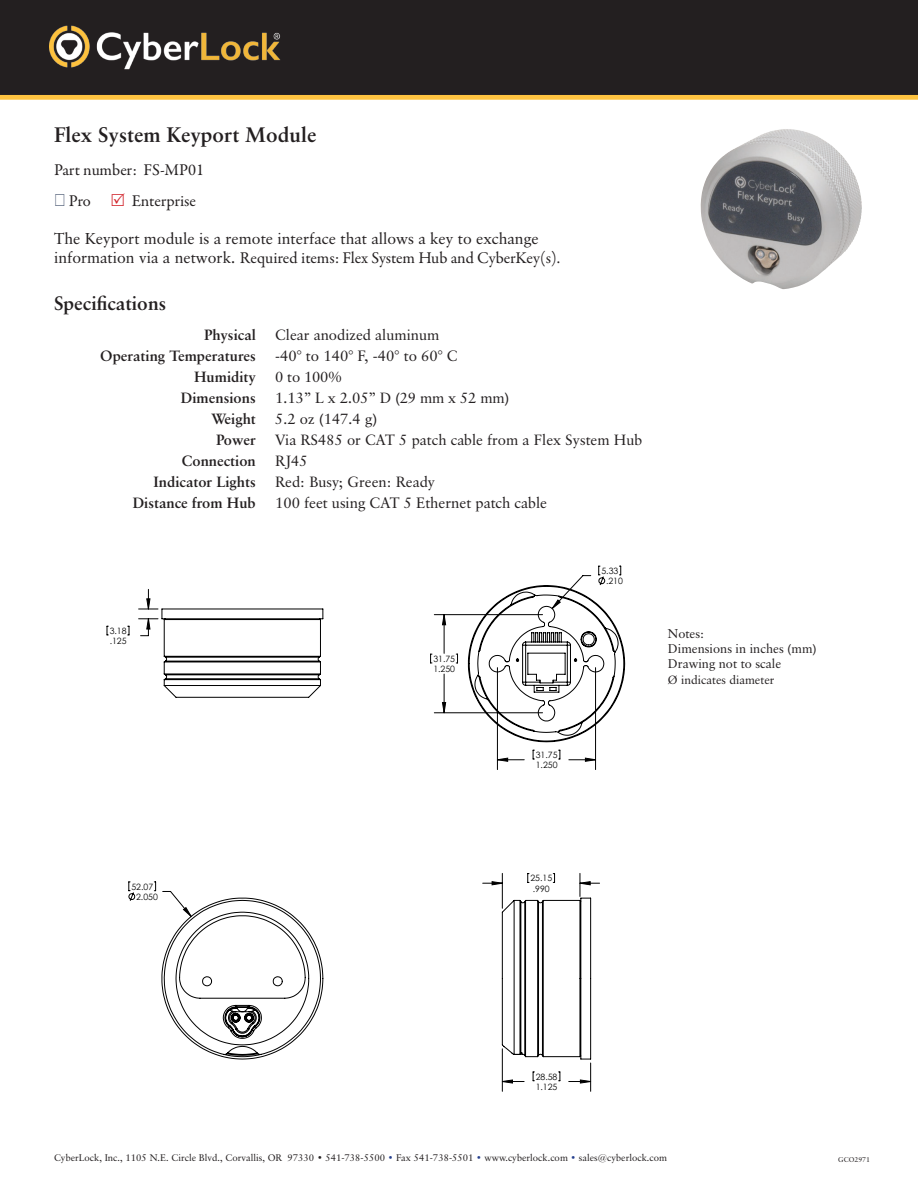
<style>
.page{position:relative;width:918px;height:1188px;background:#fff}
.page>*{position:absolute;margin:0;border:0;box-sizing:border-box;transform-origin:0 0}
.t1{font:700 21px "Classical Garamond BT";color:#231f20}
.t2{font:700 19.35px "Classical Garamond BT";color:#231f20}
.t3{font:16.5px/30.8px "Garamond Premr Pro";letter-spacing:-.005em;color:#231f20}
.t4{font:15.75px "Classical Garamond BT";color:#231f20}
.t5{font:15px "Classical Garamond BT";letter-spacing:-.005em;color:#231f20}
.t6{font:14.85px "Classical Garamond BT";color:#231f20}
.t7{font:700 14.85px "Classical Garamond BT";color:#231f20}
.t8{font:700 13.05px "Century Gothic";color:#000}
.t9{font:12.75px/15.3px "Classical Garamond BT";color:#231f20}
.t10{font:12px "Classical Garamond BT";color:#231f20}
.t11{font:9.6px "Classical Garamond BT";color:#231f20}
.t12{font:8.7px "Century Gothic";color:#000}
.t13{font:7.05px "Classical Garamond BT";color:#231f20}
.s1{font-family:"Classical Garamond BT";font-size:15.75px}
.s2{font-size:15px}
.s3{color:#253f8e}
</style>
<div class="page">
<img style="left:701px;top:129px;width:161px;height:160px">
<svg style="left:147px;top:599px;width:449px;height:484px"></svg>
<svg style="left:468px;top:576px;width:157px;height:167px"></svg>
<svg style="left:161px;top:897px;width:163px;height:163px"></svg>
<svg style="left:501px;top:897px;width:90px;height:163px"></svg>
<svg style="left:161px;top:608px;width:163px;height:90px"></svg>
<div style="left:0;top:0;width:918px;height:98px;background:#231f20"></div>
<hr style="left:0;top:95px;width:918px;height:4px;background:#fec340">
<img style="left:50px;top:25px;width:231px;height:45px">
<p class="t1" style="left:54px;top:122px;width:264px">Flex System Keyport Module</p>
<p class="t3" style="left:69px;top:155px;width:137px;text-indent:-15px">Part number: FS-MP01<br>Pro</p>
<p class="t3" style="left:132px;top:186px;width:66px">Enterprise</p>
<p class="t4" style="left:54px;top:228px;width:486px">The Keyport module is a remote interface that allows a key to exchange</p>
<p class="t3" style="left:54px;top:243px;width:508px"><span class="s1">information via a network.</span> Required items: Flex System Hub and CyberKey(s).</p>
<p class="t2" style="left:54px;top:292px;width:114px">Specifications</p>
<p class="t7" style="left:204px;top:326px;width:53px">Physical</p>
<p class="t6" style="left:275px;top:326px;width:166px">Clear anodized aluminum</p>
<p class="t7" style="left:100px;top:347px;width:157px">Operating Temperatures</p>
<p class="t5" style="left:275px;top:347px;width:184px">-40° to 140° F, -40° to 60° C</p>
<p class="t7" style="left:194px;top:368px;width:63px">Humidity</p>
<p class="t6" style="left:275px;top:368px;width:68px">0 to 100%</p>
<p class="t7" style="left:181px;top:389px;width:76px">Dimensions</p>
<p class="t6" style="left:275px;top:389px;width:236px"><span class="s2">1.13</span>” L x <span class="s2">2.05</span>” D (29 mm x 52 mm)</p>
<p class="t7" style="left:212px;top:410px;width:46px">Weight</p>
<p class="t6" style="left:275px;top:410px;width:104px">5.2 oz (147.4 g)</p>
<p class="t7" style="left:216px;top:431px;width:41px">Power</p>
<p class="t6" style="left:275px;top:431px;width:369px">Via RS485 or CAT 5 patch cable from a Flex System Hub</p>
<p class="t7" style="left:182px;top:452px;width:76px">Connection</p>
<p class="t6" style="left:275px;top:452px;width:34px">RJ45</p>
<p class="t7" style="left:154px;top:473px;width:104px">Indicator Lights</p>
<p class="t6" style="left:275px;top:473px;width:162px">Red: Busy; Green: Ready</p>
<p class="t7" style="left:133px;top:494px;width:125px">Distance from Hub</p>
<p class="t5" style="left:275px;top:494px;width:273px">100 feet using CAT 5 Ethernet patch cable</p>
<p class="t8" style="left:102px;top:489px;width:129px">Mini-Keyport, MK-01</p>
<p class="t12" style="left:601px;top:565px;width:18px">5.33</p>
<p class="t12" style="left:110px;top:625px;width:18px">3.18</p>
<p class="t12" style="left:110px;top:636px;width:18px">.125</p>
<p class="t12" style="left:433px;top:653px;width:23px">31.75</p>
<p class="t12" style="left:433px;top:664px;width:23px">1.250</p>
<p class="t12" style="left:536px;top:749px;width:23px">31.75</p>
<p class="t12" style="left:536px;top:760px;width:23px">1.250</p>
<p class="t12" style="left:530px;top:873px;width:23px">25.15</p>
<p class="t12" style="left:131px;top:881px;width:23px">52.07</p>
<p class="t12" style="left:533px;top:883px;width:18px">.990</p>
<p class="t12" style="left:136px;top:891px;width:23px">2.050</p>
<p class="t12" style="left:606px;top:576px;width:18px">.210</p>
<p class="t9" style="left:668px;top:626px;width:150px">Notes:<br>Dimensions in inches (mm)<br>Drawing not to scale</p>
<p class="t10" style="left:668px;top:672px;width:108px">Ø indicates diameter</p>
<p class="t12" style="left:536px;top:1071px;width:23px">28.58</p>
<p class="t12" style="left:536px;top:1081px;width:23px">1.125</p>
<p class="t11" style="left:54px;top:1152px;width:615px">CyberLock, Inc., 1105 N.E. Circle Blvd., Corvallis, OR 97330 • 541-738-5500 <span class="s3">•</span> Fax 541-738-5501 <span class="s3">•</span> www.cyberlock.com <span class="s3">•</span> sales@cyberlock.com</p>
<p class="t13" style="left:838px;top:1156px;width:33px">GCO2971</p>
</div>
